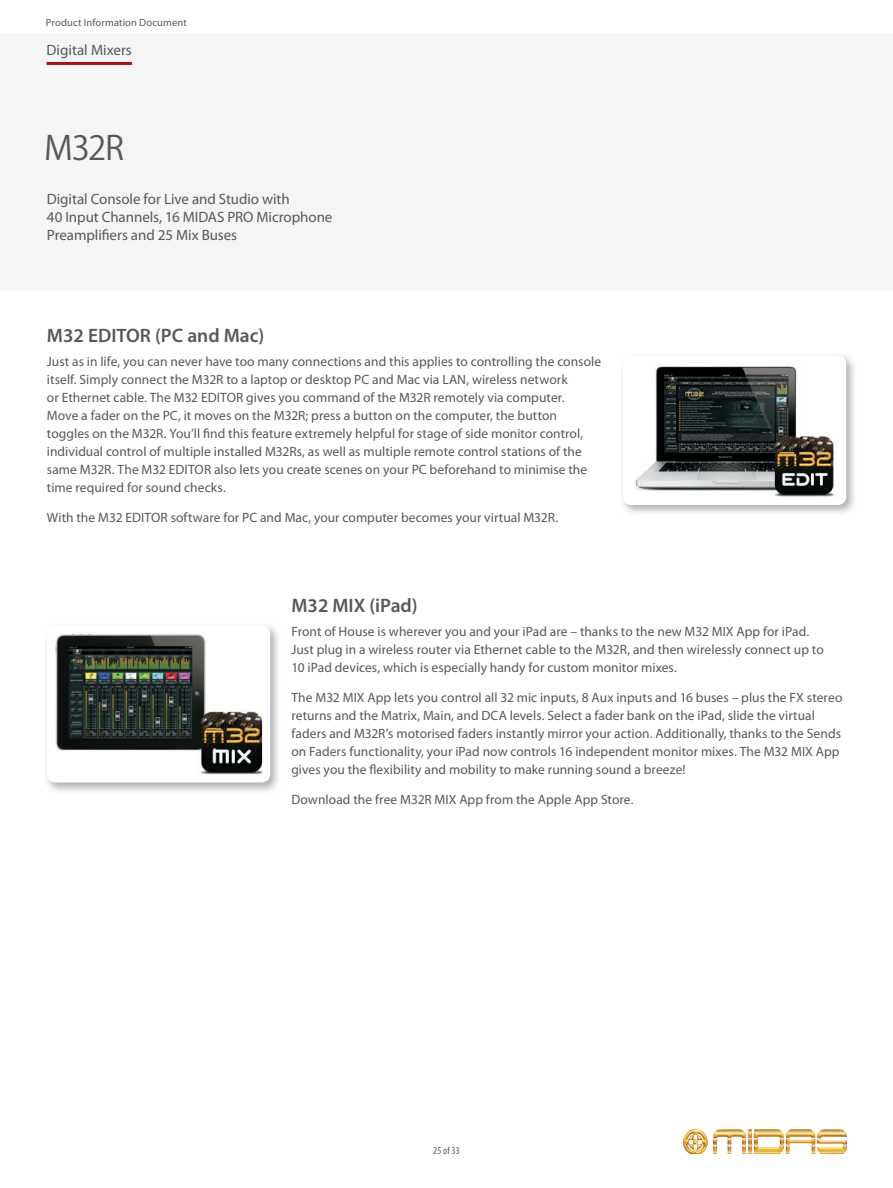
<style>
.page{position:relative;width:893px;height:1188px;background:#fff}
.page>*{position:absolute;margin:0;border:0;box-sizing:border-box;transform-origin:0 0}
.t1{font:33px "Koz Go Pro Regular 90 pv RKSJ H";color:#57585a}
.t2{font:600 19.5px "Myriad Pro";color:#57585a}
.t3{font:15px/18px "Myriad Pro";letter-spacing:-.005em;color:#57585a}
.t4{font:13.5px/18px "Myriad Pro";color:#57585a}
.t5{font:10.5px "Myriad Pro";letter-spacing:.015em;color:#57585a}
.t6{font:condensed 10.5px "Myriad Pro";color:#57585a}
</style>
<div class="page">
<img style="left:683px;top:1130px;width:163px;height:24px">
<hr style="left:47px;top:62px;width:85px;height:3px;background:#b00d15">
<img style="left:621px;top:354px;width:235px;height:159px">
<img style="left:623px;top:355px;width:223px;height:150px;border-radius:9px">
<img style="left:47px;top:625px;width:231px;height:167px">
<img style="left:47px;top:625px;width:223px;height:157px;border-radius:9px">
<p class="t5" style="left:46px;top:18px;width:142px">Product Information Document</p>
<p class="t3" style="left:47px;top:42px;width:87px">Digital Mixers</p>
<h1 class="t1" style="left:44px;top:135px;width:82px">M32R</h1>
<p class="t3" style="left:47px;top:191px;width:287px">Digital Console for Live and Studio with<br>40 Input Channels, 16 MIDAS PRO Microphone<br>Preamplifiers and 25 Mix Buses</p>
<h2 class="t2" style="left:47px;top:328px;width:219px">M32 EDITOR (PC and Mac)</h2>
<p class="t4" style="left:47px;top:354px;width:556px">Just as in life, you can never have too many connections and this applies to controlling the console itself. Simply connect the M32R to a laptop or desktop PC and Mac via LAN, wireless network<br>or Ethernet cable. The M32 EDITOR gives you command of the M32R remotely via computer.<br>Move a fader on the PC, it moves on the M32R; press a button on the computer, the button toggles on the M32R. You’ll find this feature extremely helpful for stage of side monitor control, individual control of multiple installed M32Rs, as well as multiple remote control stations of the same M32R. The M32 EDITOR also lets you create scenes on your PC beforehand to minimise the time required for sound checks.</p>
<p class="t4" style="left:47px;top:510px;width:513px">With the M32 EDITOR software for PC and Mac, your computer becomes your virtual M32R.</p>
<h2 class="t2" style="left:291px;top:598px;width:128px">M32 MIX (iPad)</h2>
<p class="t4" style="left:291px;top:624px;width:534px">Front of House is wherever you and your iPad are – thanks to the new M32 MIX App for iPad.<br>Just plug in a wireless router via Ethernet cable to the M32R, and then wirelessly connect up to<br>10 iPad devices, which is especially handy for custom monitor mixes.</p>
<p class="t4" style="left:291px;top:690px;width:552px">The M32 MIX App lets you control all 32 mic inputs, 8 Aux inputs and 16 buses – plus the FX stereo returns and the Matrix, Main, and DCA levels. Select a fader bank on the iPad, slide the virtual faders and M32R’s motorised faders instantly mirror your action. Additionally, thanks to the Sends on Faders functionality, your iPad now controls 16 independent monitor mixes. The M32 MIX App gives you the flexibility and mobility to make running sound a breeze!</p>
<p class="t4" style="left:291px;top:792px;width:344px">Download the free M32R MIX App from the Apple App Store.</p>
<p class="t6" style="left:433px;top:1147px;width:28px">25 of 33</p>
</div>
